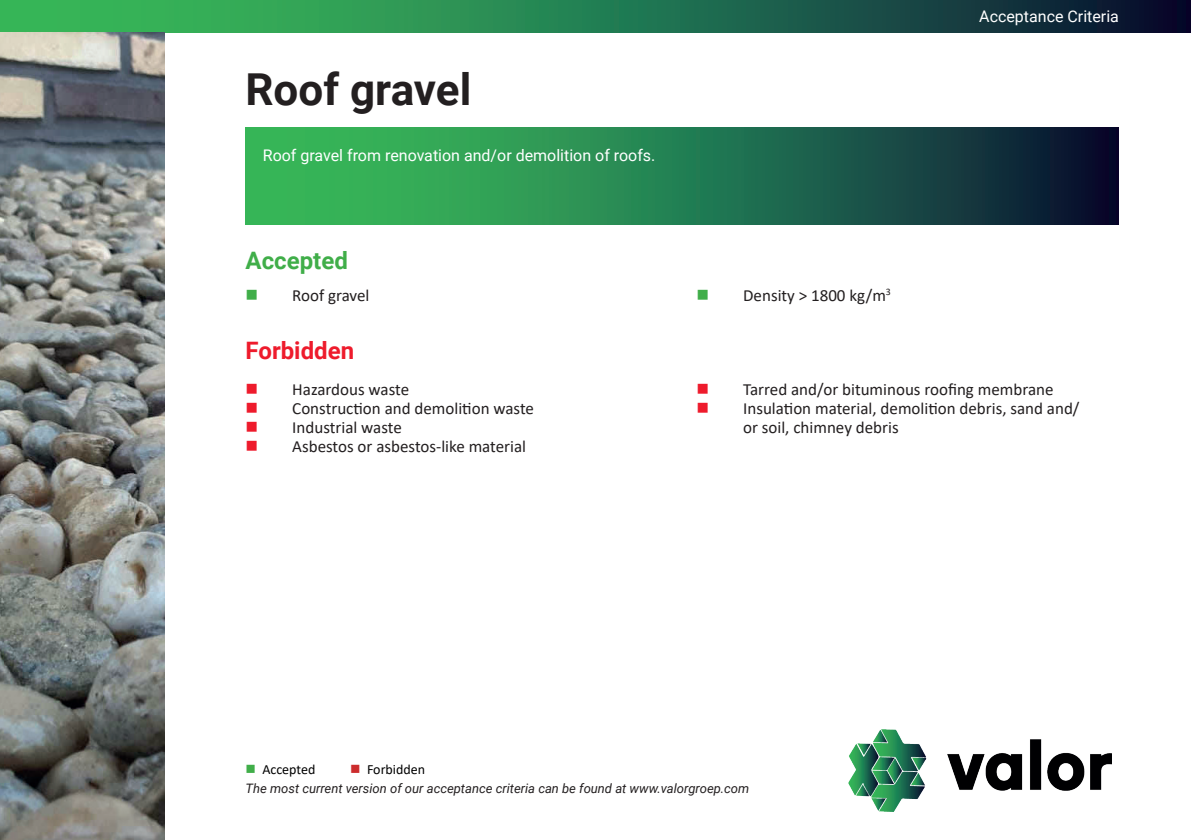
<style>
.page{position:relative;width:1191px;height:840px;background:#fff}
.page>*{position:absolute;margin:0;border:0;box-sizing:border-box;transform-origin:0 0}
.t1{font:700 44px "Roboto";color:#231f20}
.t2{font:700 24px "Roboto";color:#ee1b2c}
.t3{font:700 24px "Roboto";color:#40ae49}
.t4{font:17px/19px "Calibri";color:#231f20}
.t5{font:16px "Roboto";color:#fff}
.t6{font:14px "Calibri";color:#000001}
.t7{font:italic 13px "Roboto";color:#231f20}
.s1{color:#40ae49}
.s2{color:#ee1b2c}
.s3{color:#cc2c2d}
</style>
<div class="page">
<svg style="left:0;top:0;width:1191px;height:33px;background:#23744c"></svg>
<img style="left:848px;top:729px;width:264px;height:82px">
<svg style="left:245px;top:127px;width:874px;height:97px;background:#23744c"></svg>
<img style="left:0;top:33px;width:164px;height:806px">
<h1 class="t1" style="left:245px;top:59px;width:227px">Roof gravel</h1>
<p class="t5" style="left:263px;top:144px;width:394px">Roof gravel from renovation and/or demolition of roofs.</p>
<h2 class="t3" style="left:245px;top:244px;width:104px">Accepted</h2>
<p class="t4" style="left:245px;top:285px;width:125px"><span class="s1">■</span> Roof gravel</p>
<p class="t4" style="left:696px;top:285px;width:196px"><span class="s1">■</span> Density &gt; 1800 kg/m<sup>3</sup></p>
<h2 class="t2" style="left:245px;top:334px;width:110px">Forbidden</h2>
<p class="t5" style="left:979px;top:5px;width:141px">Acceptance Criteria</p>
<p class="t4" style="left:245px;top:379px;width:165px"><span class="s2">■</span> Hazardous waste</p>
<p class="t4" style="left:245px;top:398px;width:290px"><span class="s2">■</span> Construction and demolition waste</p>
<p class="t4" style="left:245px;top:417px;width:158px"><span class="s2">■</span> Industrial waste</p>
<p class="t4" style="left:245px;top:436px;width:282px"><span class="s2">■</span> Asbestos or asbestos-like material</p>
<p class="t6" style="left:245px;top:759px;width:71px"><span class="s1">■</span> Accepted</p>
<p class="t6" style="left:350px;top:759px;width:76px"><span class="s3">■</span> Forbidden</p>
<p class="t4" style="left:696px;top:379px;width:358px"><span class="s2">■</span> Tarred and/or bituminous roofing membrane</p>
<p class="t4" style="left:743px;top:398px;width:338px;text-indent:-47px"><span class="s2">■</span> Insulation material, demolition debris, sand and/ or soil, chimney debris</p>
<p class="t7" style="left:245px;top:778px;width:505px">The most current version of our acceptance criteria can be found at www.valorgroep.com</p>
</div>
